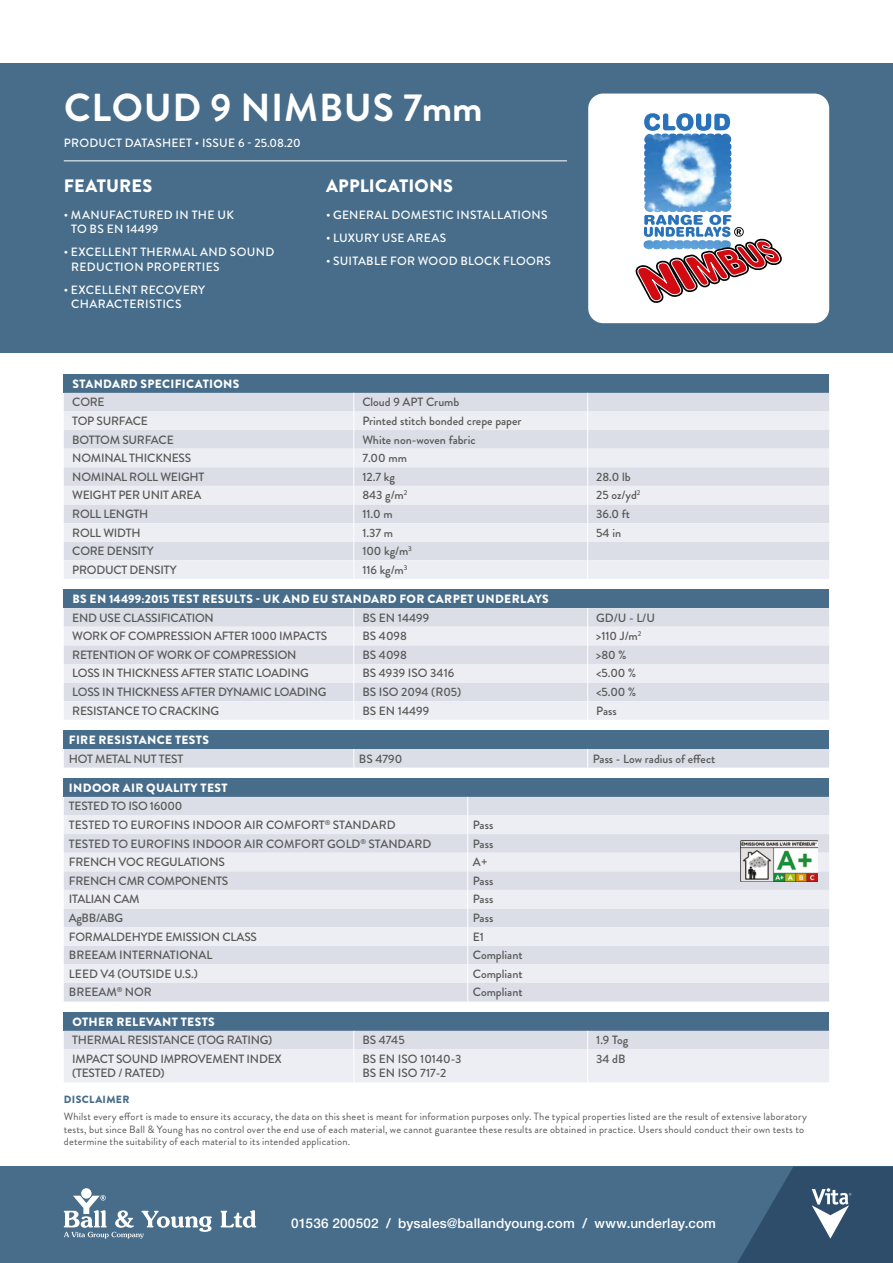
<style>
.page{position:relative;width:893px;height:1263px;background:#fff}
.page>*{position:absolute;margin:0;border:0;box-sizing:border-box;transform-origin:0 0}
.t1{font:700 39px "Brandon Grotesque";letter-spacing:.02em;color:#fff}
.t2{font:900 18px "Brandon Grotesque";letter-spacing:.01em;color:#fff}
.t3{font:500 13.5px "Helvetica Neue LT Std";letter-spacing:.01em;color:#fff}
.t4{font:500 12px/14.4px "Brandon Grotesque";letter-spacing:-.02em;color:#575756}
.t5{font:500 12px/18.6px "Brandon Grotesque";color:#575756}
.t6{font:500 12px/14.4px "Brandon Grotesque";letter-spacing:.025em;color:#fff}
.t7{font:900 12px "Brandon Grotesque";letter-spacing:.03em;color:#fff}
.t8{font:10.5px/12.6px "Brandon Grotesque";letter-spacing:.02em;color:#575756}
.t9{font:900 10.5px "Brandon Grotesque";letter-spacing:.035em;color:#476d8a}
</style>
<div class="page">
<div style="left:0;top:64px;width:893px;height:289px;background:#476d8a"></div>
<div style="left:0;top:1166px;width:893px;height:97px;background:#476d8a"></div>
<hr style="left:64px;top:160px;width:503px;height:1px;background:#fff">
<svg style="left:737px;top:1166px;width:156px;height:97px"></svg>
<div style="left:81px;top:1188px;width:11px;height:10px;background:#fff;border-radius:50%"></div>
<svg style="left:221px;top:1210px;width:35px;height:18px"></svg>
<svg style="left:64px;top:1195px;width:148px;height:43px"></svg>
<div style="left:64px;top:778px;width:765px;height:19px;background:#476d8a"></div>
<div style="left:64px;top:797px;width:765px;height:204px;background:#dbdee6"></div>
<svg style="left:64px;top:815px;width:765px;height:168px;background:#e5e6ed"></svg>
<svg style="left:467px;top:797px;width:1px;height:204px"></svg>
<img style="left:740px;top:841px;width:78px;height:40px">
<div style="left:64px;top:1012px;width:765px;height:19px;background:#476d8a"></div>
<svg style="left:64px;top:1031px;width:765px;height:51px;background:#e6e8ee"></svg>
<hr style="left:353px;top:1049px;width:1px;height:33px;background:#fff">
<hr style="left:587px;top:1049px;width:1px;height:33px;background:#fff">
<div style="left:64px;top:589px;width:765px;height:19px;background:#476d8a"></div>
<div style="left:64px;top:608px;width:765px;height:19px;background:#dbdee6"></div>
<svg style="left:64px;top:627px;width:765px;height:93px;background:#e6e7ed"></svg>
<svg style="left:353px;top:608px;width:1px;height:112px"></svg>
<svg style="left:587px;top:608px;width:1px;height:112px"></svg>
<div style="left:64px;top:374px;width:765px;height:19px;background:#476d8a"></div>
<div style="left:64px;top:393px;width:765px;height:18px;background:#dbdee6"></div>
<svg style="left:64px;top:411px;width:765px;height:168px;background:#e5e7ed"></svg>
<svg style="left:353px;top:393px;width:1px;height:186px"></svg>
<svg style="left:587px;top:393px;width:1px;height:186px"></svg>
<div style="left:588px;top:94px;width:241px;height:229px;background:#fff;border-radius:15px"></div>
<svg style="left:636px;top:113px;width:146px;height:190px"></svg>
<div style="left:64px;top:730px;width:765px;height:19px;background:#476d8a"></div>
<div style="left:64px;top:749px;width:765px;height:19px;background:#dbdee6"></div>
<h1 class="t1" style="left:64px;top:80px;width:420px">CLOUD 9 NIMBUS 7mm</h1>
<p class="t6" style="left:64px;top:135px;width:238px">PRODUCT DATASHEET • ISSUE 6 - 25.08.20</p>
<h2 class="t2" style="left:64px;top:173px;width:90px">FEATURES</h2>
<h2 class="t2" style="left:326px;top:173px;width:128px">APPLICATIONS</h2>
<p class="t6" style="left:71px;top:208px;width:165px;text-indent:-7px">• MANUFACTURED IN THE UK<br>TO BS EN 14499</p>
<p class="t6" style="left:71px;top:245px;width:205px;text-indent:-7px">• EXCELLENT THERMAL AND SOUND<br>REDUCTION PROPERTIES</p>
<p class="t6" style="left:71px;top:282px;width:136px;text-indent:-7px">• EXCELLENT RECOVERY<br>CHARACTERISTICS</p>
<p class="t6" style="left:326px;top:208px;width:223px">• GENERAL DOMESTIC INSTALLATIONS</p>
<p class="t6" style="left:326px;top:231px;width:122px">• LUXURY USE AREAS</p>
<p class="t6" style="left:326px;top:254px;width:226px">• SUITABLE FOR WOOD BLOCK FLOORS</p>
<p class="t7" style="left:72px;top:375px;width:169px">STANDARD SPECIFICATIONS</p>
<p class="t4" style="left:72px;top:395px;width:34px">CORE</p>
<p class="t5" style="left:362px;top:393px;width:99px">Cloud 9 APT Crumb</p>
<p class="t4" style="left:72px;top:414px;width:77px">TOP SURFACE</p>
<p class="t5" style="left:362px;top:412px;width:161px">Printed stitch bonded crepe paper</p>
<p class="t4" style="left:72px;top:432px;width:103px">BOTTOM SURFACE</p>
<p class="t5" style="left:362px;top:430px;width:115px">White non-woven fabric</p>
<p class="t4" style="left:72px;top:451px;width:120px">NOMINAL THICKNESS</p>
<p class="t4" style="left:362px;top:451px;width:46px">7.00 mm</p>
<p class="t4" style="left:72px;top:470px;width:134px">NOMINAL ROLL WEIGHT</p>
<p class="t4" style="left:362px;top:470px;width:34px">12.7 kg</p>
<p class="t4" style="left:596px;top:470px;width:36px">28.0 lb</p>
<p class="t4" style="left:72px;top:488px;width:131px">WEIGHT PER UNIT AREA</p>
<p class="t4" style="left:362px;top:488px;width:47px">843 g/m<sup>2</sup></p>
<p class="t4" style="left:596px;top:488px;width:46px">25 oz/yd<sup>2</sup></p>
<p class="t4" style="left:72px;top:507px;width:78px">ROLL LENGTH</p>
<p class="t4" style="left:362px;top:507px;width:32px">11.0 m</p>
<p class="t4" style="left:596px;top:507px;width:35px">36.0 ft</p>
<p class="t4" style="left:72px;top:525px;width:70px">ROLL WIDTH</p>
<p class="t4" style="left:362px;top:525px;width:32px">1.37 m</p>
<p class="t4" style="left:596px;top:525px;width:26px">54 in</p>
<p class="t4" style="left:72px;top:544px;width:83px">CORE DENSITY</p>
<p class="t4" style="left:362px;top:544px;width:51px">100 kg/m<sup>3</sup></p>
<p class="t4" style="left:72px;top:563px;width:106px">PRODUCT DENSITY</p>
<p class="t4" style="left:362px;top:563px;width:47px">116 kg/m<sup>3</sup></p>
<p class="t7" style="left:72px;top:590px;width:478px">BS EN 14499:2015 TEST RESULTS - UK AND EU STANDARD FOR CARPET UNDERLAYS</p>
<p class="t4" style="left:72px;top:610px;width:143px">END USE CLASSIFICATION</p>
<p class="t5" style="left:362px;top:608px;width:68px">BS EN 14499</p>
<p class="t4" style="left:596px;top:610px;width:60px">GD/U - L/U</p>
<p class="t4" style="left:72px;top:629px;width:256px">WORK OF COMPRESSION AFTER 1000 IMPACTS</p>
<p class="t4" style="left:362px;top:629px;width:46px">BS 4098</p>
<p class="t4" style="left:596px;top:629px;width:47px">&gt;110 J/m<sup>2</sup></p>
<p class="t4" style="left:72px;top:648px;width:226px">RETENTION OF WORK OF COMPRESSION</p>
<p class="t4" style="left:362px;top:648px;width:46px">BS 4098</p>
<p class="t4" style="left:596px;top:648px;width:32px">&gt;80 %</p>
<p class="t4" style="left:72px;top:666px;width:238px">LOSS IN THICKNESS AFTER STATIC LOADING</p>
<p class="t5" style="left:362px;top:664px;width:93px">BS 4939 ISO 3416</p>
<p class="t4" style="left:596px;top:666px;width:41px">&lt;5.00 %</p>
<p class="t4" style="left:72px;top:685px;width:256px">LOSS IN THICKNESS AFTER DYNAMIC LOADING</p>
<p class="t5" style="left:362px;top:683px;width:100px">BS ISO 2094 (R05)</p>
<p class="t4" style="left:596px;top:685px;width:41px">&lt;5.00 %</p>
<p class="t4" style="left:72px;top:703px;width:149px">RESISTANCE TO CRACKING</p>
<p class="t5" style="left:362px;top:701px;width:68px">BS EN 14499</p>
<p class="t4" style="left:596px;top:703px;width:22px">Pass</p>
<p class="t7" style="left:69px;top:731px;width:142px">FIRE RESISTANCE TESTS</p>
<p class="t4" style="left:69px;top:751px;width:116px">HOT METAL NUT TEST</p>
<p class="t4" style="left:359px;top:751px;width:45px">BS 4790</p>
<p class="t5" style="left:593px;top:749px;width:124px">Pass - Low radius of effect</p>
<p class="t7" style="left:69px;top:779px;width:160px">INDOOR AIR QUALITY TEST</p>
<p class="t5" style="left:69px;top:797px;width:328px">TESTED TO ISO 16000<br>TESTED TO EUROFINS INDOOR AIR COMFORT<sup>®</sup> STANDARD</p>
<p class="t4" style="left:473px;top:818px;width:22px">Pass</p>
<p class="t5" style="left:69px;top:834px;width:364px">TESTED TO EUROFINS INDOOR AIR COMFORT GOLD<sup>®</sup> STANDARD</p>
<p class="t4" style="left:473px;top:836px;width:22px">Pass</p>
<p class="t4" style="left:69px;top:855px;width:158px">FRENCH VOC REGULATIONS</p>
<p class="t4" style="left:473px;top:855px;width:16px">A+</p>
<p class="t4" style="left:69px;top:874px;width:161px">FRENCH CMR COMPONENTS</p>
<p class="t4" style="left:473px;top:874px;width:22px">Pass</p>
<p class="t4" style="left:69px;top:892px;width:72px">ITALIAN CAM</p>
<p class="t4" style="left:473px;top:892px;width:22px">Pass</p>
<p class="t4" style="left:69px;top:911px;width:56px">AgBB/ABG</p>
<p class="t4" style="left:473px;top:911px;width:22px">Pass</p>
<p class="t4" style="left:69px;top:929px;width:190px">FORMALDEHYDE EMISSION CLASS</p>
<p class="t4" style="left:473px;top:929px;width:13px">E1</p>
<p class="t5" style="left:69px;top:946px;width:145px">BREEAM INTERNATIONAL</p>
<p class="t5" style="left:473px;top:946px;width:51px">Compliant</p>
<p class="t5" style="left:69px;top:964px;width:130px">LEED V4 (OUTSIDE U.S.)</p>
<p class="t5" style="left:473px;top:964px;width:51px">Compliant</p>
<p class="t5" style="left:69px;top:983px;width:84px">BREEAM<sup>®</sup> NOR</p>
<p class="t5" style="left:473px;top:983px;width:51px">Compliant</p>
<p class="t7" style="left:72px;top:1013px;width:144px">OTHER RELEVANT TESTS</p>
<p class="t4" style="left:72px;top:1033px;width:202px">THERMAL RESISTANCE (TOG RATING)</p>
<p class="t4" style="left:362px;top:1033px;width:44px">BS 4745</p>
<p class="t4" style="left:596px;top:1033px;width:34px">1.9 Tog</p>
<p class="t4" style="left:72px;top:1052px;width:211px">IMPACT SOUND IMPROVEMENT INDEX (TESTED / RATED)</p>
<p class="t5" style="left:362px;top:1052px;width:101px;line-height:14.4px">BS EN ISO 10140-3<br>BS EN ISO 717-2</p>
<p class="t4" style="left:596px;top:1052px;width:31px">34 dB</p>
<p class="t9" style="left:64px;top:1092px;width:67px">DISCLAIMER</p>
<p class="t8" style="left:64px;top:1110px;width:745px">Whilst every effort is made to ensure its accuracy, the data on this sheet is meant for information purposes only. The typical properties listed are the result of extensive laboratory tests, but since Ball &amp; Young has no control over the end use of each material, we cannot guarantee these results are obtained in practice. Users should conduct their own tests to determine the suitability of each material to its intended application.</p>
<p class="t3" style="left:291px;top:1215px;width:426px">01536 200502 / bysales@ballandyoung.com / www.underlay.com</p>
</div>
